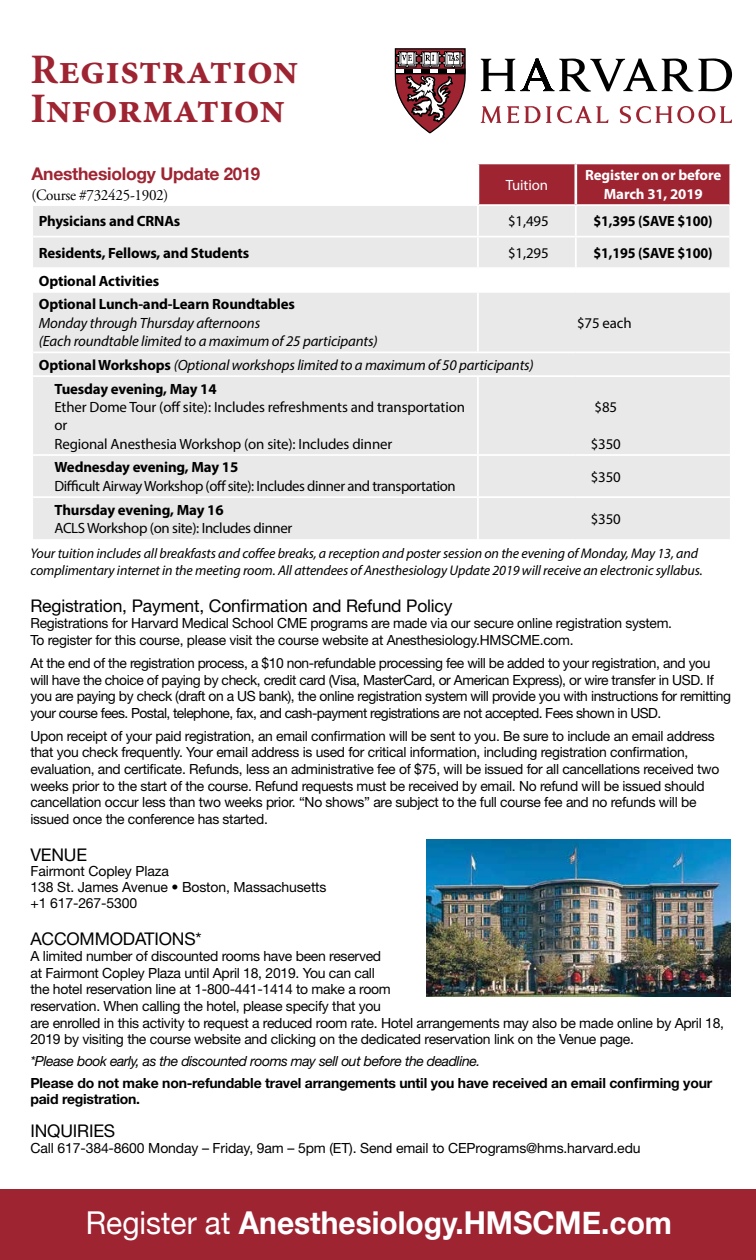
<style>
.page{position:relative;width:756px;height:1260px;background:#fff}
.page>*{position:absolute;margin:0;border:0;box-sizing:border-box;transform-origin:0 0}
.t1{font:700 42px/38.5px "Minion Pro";color:#9e2432}
.t2{font:700 31.5px "Helvetica Neue";color:#fff;scale:.95 1}
.t3{font:17.5px "Helvetica Neue LT Std";letter-spacing:-.01em;color:#000}
.t4{font:700 17.5px "Helvetica Neue";letter-spacing:-.015em;color:#9e2432}
.t5{font:15.75px "Adobe Garamond Pro";letter-spacing:-.02em;color:#000;scale:.96 1}
.t6{font:14.88px/18.4px "Myriad Pro";letter-spacing:-.01em;color:#000}
.t7{font:italic 14.88px/18.4px "Myriad Pro";letter-spacing:-.01em;color:#000}
.t8{font:700 14.88px/23.8px "Myriad Pro";letter-spacing:-.01em;color:#000}
.t9{font:14.88px "Myriad Pro";letter-spacing:-.03em;color:#000}
.t10{font:700 14.88px "Myriad Pro";letter-spacing:-.01em;color:#000;scale:.95 1}
.t11{font:700 14.88px/18.4px "Myriad Pro";letter-spacing:-.01em;color:#fff;text-align:center}
.t12{font:14.88px "Myriad Pro";letter-spacing:-.01em;color:#fff}
.t13{font:14px/16.6px "Helvetica Neue LT Std";letter-spacing:-.02em;color:#000}
.t14{font:italic 14px/16.6px "Myriad Pro";letter-spacing:-.01em;color:#000}
.t15{font:700 14px/15.8px "Helvetica Neue LT Std";letter-spacing:-.015em;color:#000}
.t16{font:italic 14px "Helvetica Neue LT Std";letter-spacing:-.03em;color:#000}
.s1{font-weight:700;font-style:normal}
.s2{font-weight:400}
</style>
<div class="page">
<div style="left:0;top:1190px;width:756px;height:70px;background:#9e2432"></div>
<div style="left:479px;top:164px;width:250px;height:40px;background:#9e2432"></div>
<div style="left:33px;top:206px;width:697px;height:333px;background:#e9e9ea"></div>
<svg style="left:33px;top:269px;width:697px;height:22px"></svg>
<hr style="left:575px;top:164px;width:2px;height:40px;background:#fff">
<hr style="left:729px;top:205px;width:3px;height:32px;background:#fff">
<hr style="left:729px;top:237px;width:3px;height:30px;background:#fff">
<hr style="left:477px;top:206px;width:2px;height:30px;background:#fff">
<hr style="left:575px;top:206px;width:2px;height:30px;background:#fff">
<hr style="left:33px;top:236px;width:445px;height:1px;background:#fff">
<hr style="left:478px;top:236px;width:98px;height:1px;background:#fff">
<hr style="left:477px;top:237px;width:2px;height:30px;background:#fff">
<hr style="left:576px;top:236px;width:153px;height:1px;background:#fff">
<hr style="left:575px;top:237px;width:2px;height:30px;background:#fff">
<hr style="left:33px;top:267px;width:445px;height:2px;background:#fff">
<hr style="left:478px;top:267px;width:98px;height:2px;background:#fff">
<hr style="left:576px;top:267px;width:156px;height:2px;background:#fff">
<hr style="left:575px;top:269px;width:2px;height:22px;background:#fff">
<hr style="left:33px;top:291px;width:445px;height:2px;background:#fff">
<hr style="left:478px;top:291px;width:98px;height:2px;background:#fff">
<hr style="left:477px;top:293px;width:2px;height:59px;background:#fff">
<hr style="left:576px;top:291px;width:156px;height:2px;background:#fff">
<hr style="left:33px;top:352px;width:445px;height:1px;background:#fff">
<hr style="left:478px;top:352px;width:98px;height:1px;background:#fff">
<hr style="left:576px;top:352px;width:156px;height:1px;background:#fff">
<hr style="left:33px;top:375px;width:445px;height:2px;background:#fff">
<hr style="left:478px;top:375px;width:98px;height:2px;background:#fff">
<hr style="left:477px;top:377px;width:2px;height:77px;background:#fff">
<hr style="left:576px;top:375px;width:156px;height:2px;background:#fff">
<hr style="left:33px;top:454px;width:445px;height:2px;background:#fff">
<hr style="left:478px;top:454px;width:98px;height:2px;background:#fff">
<hr style="left:477px;top:456px;width:2px;height:40px;background:#fff">
<hr style="left:576px;top:454px;width:156px;height:2px;background:#fff">
<hr style="left:33px;top:496px;width:445px;height:2px;background:#fff">
<hr style="left:478px;top:496px;width:98px;height:2px;background:#fff">
<hr style="left:477px;top:498px;width:2px;height:41px;background:#fff">
<hr style="left:576px;top:496px;width:156px;height:2px;background:#fff">
<img style="left:427px;top:840px;width:304px;height:157px">
<svg style="left:481px;top:58px;width:251px;height:34px"></svg>
<svg style="left:481px;top:106px;width:251px;height:17px"></svg>
<svg style="left:395px;top:48px;width:71px;height:86px"></svg>
<h1 class="t1" style="left:30px;top:50px;width:269px">Registration<br>Information</h1>
<p class="t4" style="left:32px;top:160px;width:230px">Anesthesiology Update 2019</p>
<p class="t5" style="left:32px;top:185px;width:144px">(Course #732425-1902)</p>
<p class="t12" style="left:506px;top:175px;width:44px">Tuition</p>
<p class="t11" style="left:585px;top:166px;width:138px">Register on or before<br>March 31, 2019</p>
<p class="t8" style="left:39px;top:209px;width:143px">Physicians and CRNAs</p>
<p class="t6" style="left:508px;top:212px;width:42px">$1,495</p>
<p class="t10" style="left:594px;top:212px;width:127px">$1,395 (SAVE $100)</p>
<p class="t8" style="left:39px;top:241px;width:212px">Residents, Fellows, and Students</p>
<p class="t6" style="left:508px;top:244px;width:42px">$1,295</p>
<p class="t10" style="left:594px;top:243px;width:127px">$1,195 (SAVE $100)</p>
<p class="t8" style="left:39px;top:268px;width:258px">Optional Activities<br>Optional Lunch-and-Learn Roundtables</p>
<p class="t7" style="left:39px;top:313px;width:340px">Monday through Thursday afternoons<br>(Each roundtable limited to a maximum of 25 participants)</p>
<p class="t6" style="left:577px;top:313px;width:56px">$75 each</p>
<p class="t7" style="left:55px;top:353px;width:481px;line-height:23.8px;text-indent:-16px"><span class="s1">Optional Workshops</span> (Optional workshops limited to a maximum of 50 participants)<br><span class="s1">Tuesday evening, May 14</span></p>
<p class="t6" style="left:55px;top:398px;width:412px">Ether Dome Tour (off site): Includes refreshments and transportation or<br>Regional Anesthesia Workshop (on site): Includes dinner</p>
<p class="t6" style="left:595px;top:398px;width:24px">$85</p>
<p class="t6" style="left:591px;top:434px;width:32px">$350</p>
<p class="t8" style="left:55px;top:455px;width:185px">Wednesday evening, May 15</p>
<p class="t9" style="left:55px;top:477px;width:403px">Difficult Airway Workshop (off site): Includes dinner and transportation</p>
<p class="t6" style="left:591px;top:467px;width:32px">$350</p>
<p class="t8" style="left:55px;top:497px;width:171px">Thursday evening, May 16</p>
<p class="t6" style="left:55px;top:519px;width:239px">ACLS Workshop (on site): Includes dinner</p>
<p class="t6" style="left:591px;top:510px;width:32px">$350</p>
<p class="t14" style="left:30px;top:545px;width:674px">Your tuition includes all breakfasts and coffee breaks, a reception and poster session on the evening of Monday, May 13, and complimentary internet in the meeting room. All attendees of Anesthesiology Update 2019 will receive an electronic syllabus.</p>
<p class="t3" style="left:30px;top:595px;width:424px">Registration, Payment, Confirmation and Refund Policy</p>
<p class="t13" style="left:30px;top:615px;width:643px">Registrations for Harvard Medical School CME programs are made via our secure online registration system.<br>To register for this course, please visit the course website at Anesthesiology.HMSCME.com.</p>
<p class="t13" style="left:30px;top:654px;width:702px">At the end of the registration process, a $10 non-refundable processing fee will be added to your registration, and you will have the choice of paying by check, credit card (Visa, MasterCard, or American Express), or wire transfer in USD. If you are paying by check (draft on a US bank), the online registration system will provide you with instructions for remitting your course fees. Postal, telephone, fax, and cash-payment registrations are not accepted. Fees shown in USD.</p>
<p class="t13" style="left:30px;top:727px;width:691px">Upon receipt of your paid registration, an email confirmation will be sent to you. Be sure to include an email address that you check frequently. Your email address is used for critical information, including registration confirmation, evaluation, and certificate. Refunds, less an administrative fee of $75, will be issued for all cancellations received two weeks prior to the start of the course. Refund requests must be received by email. No refund will be issued should cancellation occur less than two weeks prior. “No shows” are subject to the full course fee and no refunds will be issued once the conference has started.</p>
<p class="t3" style="left:30px;top:844px;width:58px">VENUE</p>
<p class="t13" style="left:30px;top:863px;width:298px;line-height:15.8px">Fairmont Copley Plaza<br>138 St. James Avenue • Boston, Massachusetts +1 617-267-5300</p>
<p class="t3" style="left:30px;top:928px;width:173px">ACCOMMODATIONS*</p>
<p class="t13" style="left:30px;top:948px;width:695px">A limited number of discounted rooms have been reserved<br>at Fairmont Copley Plaza until April 18, 2019. You can call<br>the hotel reservation line at 1-800-441-1414 to make a room<br>reservation. When calling the hotel, please specify that you<br>are enrolled in this activity to request a reduced room rate. Hotel arrangements may also be made online by April 18, 2019 by visiting the course website and clicking on the dedicated reservation link on the Venue page.</p>
<p class="t16" style="left:30px;top:1053px;width:451px">*Please book early, as the discounted rooms may sell out before the deadline.</p>
<p class="t15" style="left:30px;top:1075px;width:683px">Please do not make non-refundable travel arrangements until you have received an email confirming your paid registration.</p>
<p class="t3" style="left:30px;top:1120px;width:86px">INQUIRIES</p>
<p class="t13" style="left:30px;top:1140px;width:612px">Call 617-384-8600 Monday – Friday, 9am – 5pm (ET). Send email to CEPrograms@hms.harvard.edu</p>
<h2 class="t2" style="left:86px;top:1198px;width:619px"><span class="s2">Register at</span> Anesthesiology.HMSCME.com</h2>
</div>
